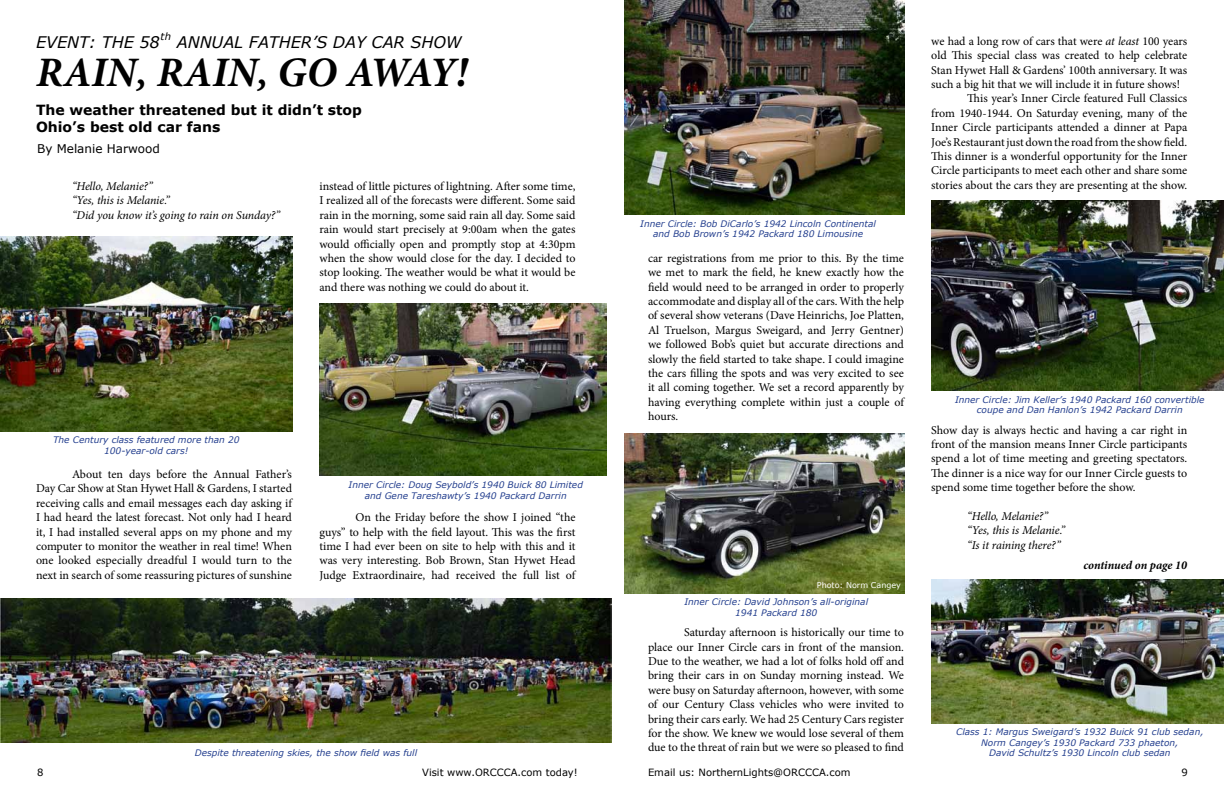
<style>
.page{position:relative;width:1224px;height:792px;background:#fff}
.page>*{position:absolute;margin:0;border:0;box-sizing:border-box;transform-origin:0 0}
.t1{font:italic 700 42px "Minion Pro";color:#000}
.t2{font:italic 16px "Verdana";color:#000}
.t3{font:700 14px/16.8px "Verdana";color:#000}
.t4{font:12px/14.4px "Minion Pro";letter-spacing:-.005em;color:#000;text-align:justify}
.t5{font:italic 12px/14.4px "Minion Pro";letter-spacing:-.015em;color:#000}
.t6{font:italic 700 12px "Minion Pro";letter-spacing:-.005em;color:#000}
.t7{font:12px "Verdana";color:#000}
.t8{font:10px "Verdana";color:#000}
.t9{font:italic 10px "Verdana";color:#000}
.t10{font:italic 9px/10.8px "Verdana";color:#25408f;text-align:center}
.t11{font:8px "Verdana";color:#fff}
.s1{font-style:italic}
</style>
<div class="page">
<img style="left:0;top:237px;width:292px;height:195px">
<img style="left:0;top:599px;width:612px;height:144px">
<img style="left:320px;top:304px;width:287px;height:172px">
<img style="left:624px;top:0;width:280px;height:214px">
<img style="left:931px;top:201px;width:293px;height:190px">
<img style="left:931px;top:580px;width:293px;height:144px">
<img style="left:624px;top:434px;width:280px;height:159px">
<h2 class="t2" style="left:36px;top:31px;width:125px">EVENT: THE 58</h2>
<p class="t9" style="left:160px;top:30px;width:12px">th</p>
<h2 class="t2" style="left:177px;top:31px;width:286px">ANNUAL FATHER’S DAY CAR SHOW</h2>
<h1 class="t1" style="left:36px;top:43px;width:433px">RAIN, RAIN, GO AWAY!</h1>
<p class="t3" style="left:36px;top:101px;width:327px">The weather threatened but it didn’t stop<br>Ohio’s best old car fans</p>
<p class="t7" style="left:37px;top:140px;width:124px">By Melanie Harwood</p>
<p class="t5" style="left:72px;top:179px;width:210px">“Hello, Melanie?”<br>“Yes, this is Melanie.”<br>“Did you know it’s going to rain on Sunday?”</p>
<p class="t4" style="left:320px;top:179px;width:258px">instead of little pictures of lightning. After some time, I realized all of the forecasts were different. Some said rain in the morning, some said rain all day. Some said rain would start precisely at 9:00am when the gates would officially open and promptly stop at 4:30pm when the show would close for the day. I decided to stop looking. The weather would be what it would be and there was nothing we could do about it.</p>
<p class="t10" style="left:53px;top:434px;width:188px">The Century class featured more than 20<br>100-year-old cars!</p>
<p class="t4" style="left:36px;top:467px;width:258px;text-indent:36px">About ten days before the Annual Father’s Day Car Show at Stan Hywet Hall &amp; Gardens, I started receiving calls and email messages each day asking if I had heard the latest forecast. Not only had I heard it, I had installed several apps on my phone and my computer to monitor the weather in real time! When one looked especially dreadful I would turn to the next in search of some reassuring pictures of sunshine</p>
<p class="t10" style="left:349px;top:479px;width:236px">Inner Circle: Doug Seybold’s 1940 Buick 80 Limited and Gene Tareshawty’s 1940 Packard Darrin</p>
<p class="t4" style="left:320px;top:510px;width:257px;text-indent:36px">On the Friday before the show I joined “the guys” to help with the field layout. This was the first time I had ever been on site to help with this and it was very interesting. Bob Brown, Stan Hywet Head Judge Extraordinaire, had received the full list of</p>
<p class="t10" style="left:195px;top:747px;width:224px">Despite threatening skies, the show field was full</p>
<p class="t10" style="left:640px;top:218px;width:237px">Inner Circle: Bob DiCarlo’s 1942 Lincoln Continental and Bob Brown’s 1942 Packard 180 Limousine</p>
<p class="t4" style="left:648px;top:251px;width:258px">car registrations from me prior to this. By the time we met to mark the field, he knew exactly how the field would need to be arranged in order to properly accommodate and display all of the cars. With the help of several show veterans (Dave Heinrichs, Joe Platten, Al Truelson, Margus Sweigard, and Jerry Gentner) we followed Bob’s quiet but accurate directions and slowly the field started to take shape. I could imagine the cars filling the spots and was very excited to see it all coming together. We set a record apparently by having everything complete within just a couple of hours.</p>
<p class="t11" style="left:817px;top:580px;width:85px">Photo: Norm Cangey</p>
<p class="t10" style="left:684px;top:596px;width:185px">Inner Circle: David Johnson’s all-original<br>1941 Packard 180</p>
<p class="t4" style="left:648px;top:625px;width:258px;text-indent:36px">Saturday afternoon is historically our time to place our Inner Circle cars in front of the mansion.<br>Due to the weather, we had a lot of folks hold off and bring their cars in on Sunday morning instead. We were busy on Saturday afternoon, however, with some of our Century Class vehicles who were invited to bring their cars early. We had 25 Century Cars register for the show. We knew we would lose several of them due to the threat of rain but we were so pleased to find</p>
<p class="t4" style="left:931px;top:34px;width:258px">we had a long row of cars that were <span class="s1">at least</span> 100 years</p>
<p class="t4" style="left:931px;top:48px;width:257px">old This special class was created to help celebrate</p>
<p class="t4" style="left:931px;top:63px;width:257px">Stan Hywet Hall &amp; Gardens’ 100th anniversary. It was</p>
<p class="t4" style="left:931px;top:77px;width:250px">such a big hit that we will include it in future shows!</p>
<p class="t4" style="left:967px;top:91px;width:222px">This year’s Inner Circle featured Full Classics</p>
<p class="t4" style="left:931px;top:106px;width:258px">from 1940-1944. On Saturday evening, many of the</p>
<p class="t4" style="left:931px;top:120px;width:257px">Inner Circle participants attended a dinner at Papa</p>
<p class="t4" style="left:931px;top:135px;width:257px">Joe’s Restaurant just down the road from the show field.</p>
<p class="t4" style="left:931px;top:149px;width:258px">This dinner is a wonderful opportunity for the Inner</p>
<p class="t4" style="left:931px;top:163px;width:257px">Circle participants to meet each other and share some</p>
<p class="t4" style="left:931px;top:178px;width:258px">stories about the cars they are presenting at the show.</p>
<p class="t10" style="left:955px;top:394px;width:251px">Inner Circle: Jim Keller’s 1940 Packard 160 convertible coupe and Dan Hanlon’s 1942 Packard Darrin</p>
<p class="t4" style="left:931px;top:423px;width:258px">Show day is always hectic and having a car right in front of the mansion means Inner Circle participants spend a lot of time meeting and greeting spectators.<br>The dinner is a nice way for our Inner Circle guests to spend some time together before the show.</p>
<p class="t5" style="left:967px;top:509px;width:99px">“Hello, Melanie?” “Yes, this is Melanie.” “Is it raining there?”</p>
<p class="t6" style="left:1083px;top:557px;width:105px">continued on page 10</p>
<p class="t10" style="left:956px;top:726px;width:249px">Class 1: Margus Sweigard’s 1932 Buick 91 club sedan,<br>Norm Cangey’s 1930 Packard 733 phaeton,<br>David Schultz’s 1930 Lincoln club sedan</p>
<p class="t8" style="left:37px;top:765px;width:8px">8</p>
<p class="t8" style="left:422px;top:765px;width:157px">Visit www.ORCCCA.com today!</p>
<p class="t8" style="left:648px;top:765px;width:204px">Email us: NorthernLights@ORCCCA.com</p>
<p class="t8" style="left:1182px;top:765px;width:8px">9</p>
</div>
